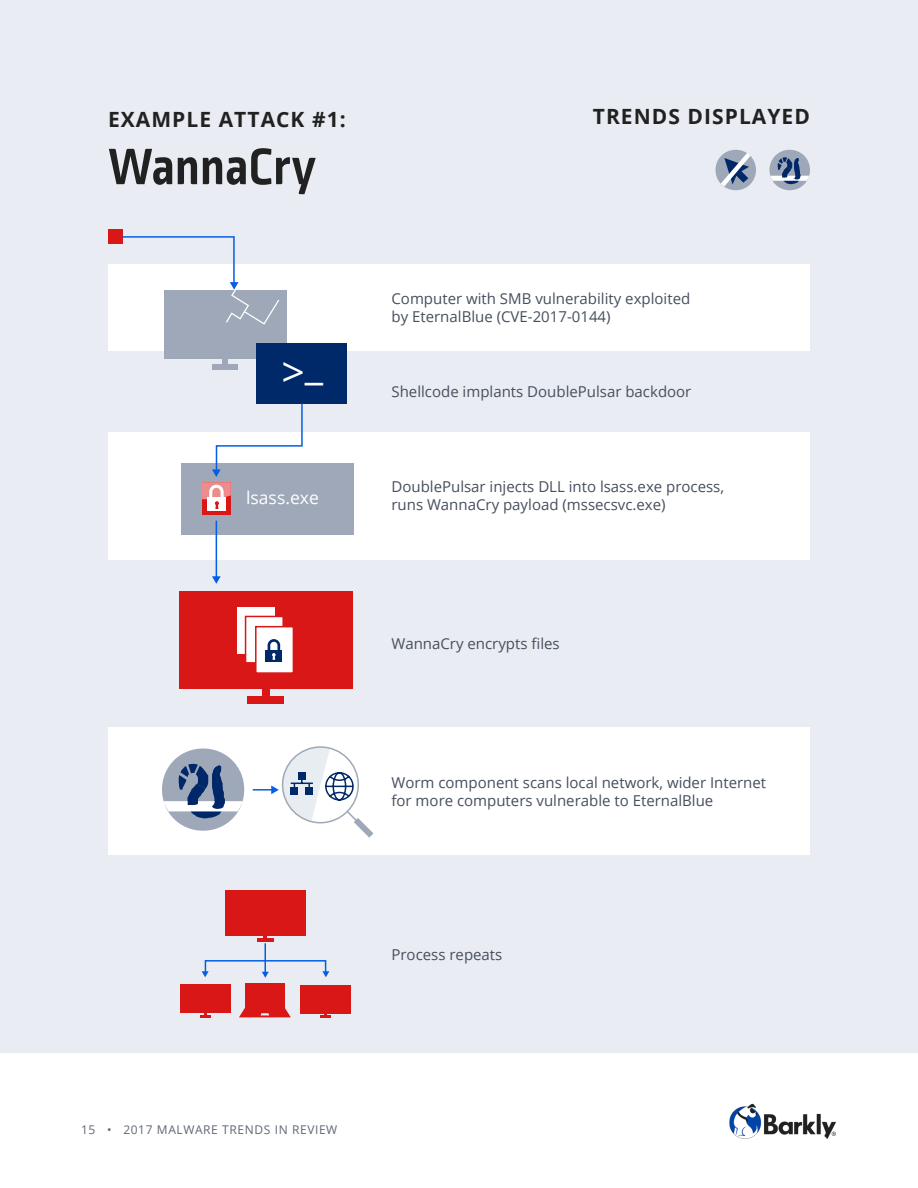
<style>
.page{position:relative;width:918px;height:1188px;background:#fff}
.page>*{position:absolute;margin:0;border:0;box-sizing:border-box;transform-origin:0 0}
.t1{font:700 54px "Ropa Mix Pro";color:#212121}
.t2{font:40.95px "Open Sans";color:#fff}
.Label{font:700 21px "Open Sans";letter-spacing:.05em;color:#212121}
.t3{font:17.55px "Open Sans";color:#fff}
.graphics_label{font:15px/18px "Open Sans";color:#464f5e}
.t4{font:12px "Open Sans";letter-spacing:.05em;color:#5e6777}
</style>
<div class="page">
<div style="left:0;top:0;width:918px;height:1053px;background:#e9edf3"></div>
<img style="left:729px;top:1103px;width:107px;height:36px">
<div style="left:108px;top:728px;width:702px;height:127px;background:#fff"></div>
<div style="left:108px;top:432px;width:702px;height:128px;background:#fff"></div>
<div style="left:108px;top:264px;width:702px;height:87px;background:#fff"></div>
<div style="left:164px;top:290px;width:122px;height:69px;background:#9ea8b8"></div>
<div style="left:213px;top:364px;width:25px;height:5px;background:#9ea8b8"></div>
<div style="left:223px;top:353px;width:5px;height:16px;background:#9ea8b8"></div>
<div style="left:179px;top:591px;width:174px;height:97px;background:#d91717"></div>
<div style="left:248px;top:696px;width:36px;height:8px;background:#d91717"></div>
<div style="left:262px;top:680px;width:7px;height:22px;background:#d91717"></div>
<div style="left:256px;top:343px;width:91px;height:60px;background:#002969"></div>
<div style="left:181px;top:463px;width:172px;height:71px;background:#9ea8b8"></div>
<div style="left:202px;top:482px;width:29px;height:32px;background:#d91717"></div>
<div style="left:207px;top:498px;width:19px;height:13px;background:#fff"></div>
<div style="left:225px;top:890px;width:80px;height:45px;background:#d91717"></div>
<hr style="left:257px;top:939px;width:17px;height:3px;background:#d91717">
<svg style="left:264px;top:935px;width:3px;height:4px"></svg>
<div style="left:180px;top:985px;width:51px;height:28px;background:#d91717"></div>
<svg style="left:200px;top:1013px;width:11px;height:5px"></svg>
<div style="left:300px;top:985px;width:51px;height:28px;background:#d91717"></div>
<svg style="left:320px;top:1013px;width:11px;height:5px"></svg>
<div style="left:245px;top:983px;width:40px;height:25px;background:#d91717"></div>
<svg style="left:239px;top:1008px;width:52px;height:9px"></svg>
<svg style="left:202px;top:403px;width:101px;height:106px"></svg>
<hr style="left:216px;top:521px;width:1px;height:57px;background:#035ee3">
<svg style="left:212px;top:576px;width:9px;height:8px"></svg>
<div style="left:108px;top:230px;width:14px;height:14px;background:#d91717"></div>
<svg style="left:122px;top:235px;width:157px;height:90px"></svg>
<div style="left:237px;top:608px;width:38px;height:46px;background:#fff"></div>
<div style="left:245px;top:616px;width:39px;height:48px;background:#fff;border:2px solid #d91717"></div>
<div style="left:255px;top:626px;width:39px;height:48px;background:#fff;border:2px solid #d91717"></div>
<div style="left:266px;top:650px;width:16px;height:12px;background:#002969"></div>
<svg style="left:268px;top:639px;width:12px;height:21px"></svg>
<hr style="left:265px;top:943px;width:1px;height:30px;background:#035ee3">
<svg style="left:202px;top:959px;width:127px;height:19px"></svg>
<hr style="left:253px;top:789px;width:23px;height:2px;background:#035ee3">
<svg style="left:271px;top:746px;width:103px;height:92px"></svg>
<div style="left:716px;top:150px;width:40px;height:40px;background:#9ea8b8;border-radius:50%"></div>
<svg style="left:721px;top:153px;width:29px;height:33px"></svg>
<div style="left:770px;top:150px;width:40px;height:40px;background:#9ea8b8;border-radius:50%"></div>
<svg style="left:770px;top:155px;width:39px;height:30px"></svg>
<div style="left:162px;top:749px;width:82px;height:82px;background:#9ea8b8;border-radius:50%"></div>
<svg style="left:163px;top:759px;width:80px;height:60px"></svg>
<h1 class="Label" style="left:108px;top:105px;width:239px">EXAMPLE ATTACK #1:</h1>
<h1 class="t1" style="left:108px;top:136px;width:209px">WannaCry</h1>
<h2 class="t2" style="left:282px;top:340px;width:43px">&gt;_</h2>
<p class="t3" style="left:246px;top:486px;width:74px">lsass.exe</p>
<p class="Label" style="left:593px;top:102px;width:219px">TRENDS DISPLAYED</p>
<p class="graphics_label" style="left:392px;top:289px;width:300px">Computer with SMB vulnerability exploited by EternalBlue (CVE-2017-0144)</p>
<p class="graphics_label" style="left:392px;top:382px;width:301px">Shellcode implants DoublePulsar backdoor</p>
<p class="graphics_label" style="left:392px;top:478px;width:334px">DoublePulsar injects DLL into lsass.exe process, runs WannaCry payload (mssecsvc.exe)</p>
<p class="graphics_label" style="left:392px;top:634px;width:170px">WannaCry encrypts files</p>
<p class="graphics_label" style="left:392px;top:773px;width:376px">Worm component scans local network, wider Internet for more computers vulnerable to EternalBlue</p>
<p class="graphics_label" style="left:392px;top:945px;width:112px">Process repeats</p>
<p class="t4" style="left:81px;top:1121px;width:258px">15 • 2017 MALWARE TRENDS IN REVIEW</p>
</div>
